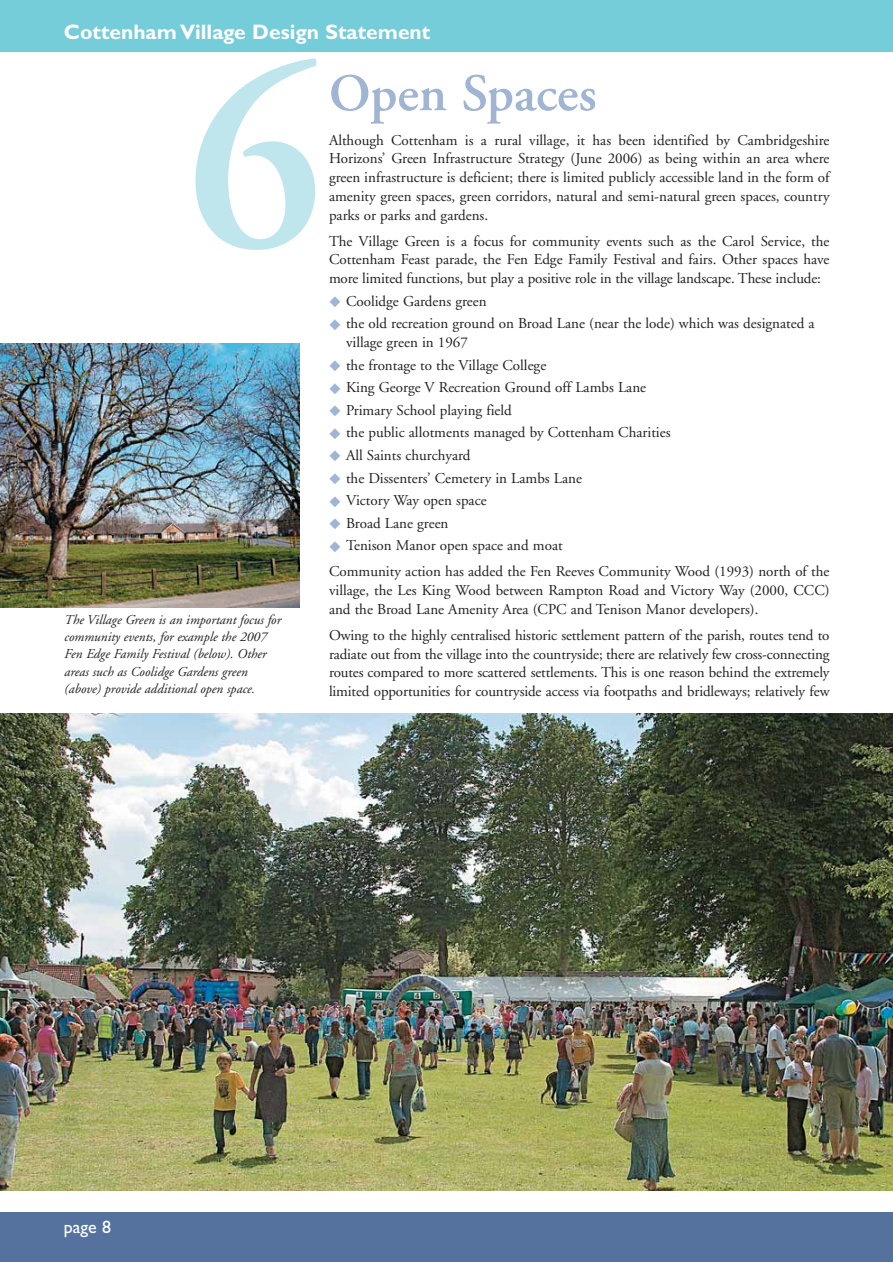
<style>
.page{position:relative;width:893px;height:1262px;background:#fff}
.page>*{position:absolute;margin:0;border:0;box-sizing:border-box;transform-origin:0 0}
.t1{font:600 270.9px "Adobe Garamond";color:#c0e6ed}
.t2{font:600 52.5px "Adobe Garamond";color:#a0b4d3}
.t3{font:700 21px "Gill Sans";color:#fff}
.t4{font:18px "Gill Sans";color:#fff}
.t5{font:15px/18.8px "Adobe Garamond";color:#231f20;text-align:justify}
.t6{font:italic 13.5px/17.2px "Adobe Garamond";color:#231f20}
.s1{color:#a0b4d3}
</style>
<div class="page">
<div style="left:0;top:0;width:892px;height:51px;background:#75cdd9"></div>
<div style="left:0;top:1212px;width:892px;height:49px;background:#54729d"></div>
<img style="left:0;top:713px;width:892px;height:478px">
<img style="left:0;top:344px;width:299px;height:263px">
<h3 class="t3" style="left:64px;top:24px;width:368px">Cottenham Village Design Statement</h3>
<h1 class="t1" style="left:185px;top:51px;width:140px">6</h1>
<p class="t6" style="left:64px;top:612px;width:218px">The Village Green is an important focus for community events, for example the 2007<br>Fen Edge Family Festival (below). Other areas such as Coolidge Gardens green (above) provide additional open space.</p>
<h2 class="t2" style="left:329px;top:72px;width:269px">Open Spaces</h2>
<p class="t5" style="left:329px;top:132px;width:502px">Although Cottenham is a rural village, it has been identified by Cambridgeshire Horizons’ Green Infrastructure Strategy (June 2006) as being within an area where green infrastructure is deficient; there is limited publicly accessible land in the form of amenity green spaces, green corridors, natural and semi-natural green spaces, country parks or parks and gardens.</p>
<p class="t5" style="left:329px;top:233px;width:502px">The Village Green is a focus for community events such as the Carol Service, the Cottenham Feast parade, the Fen Edge Family Festival and fairs. Other spaces have more limited functions, but play a positive role in the village landscape. These include:</p>
<p class="t5" style="left:329px;top:293px;width:159px"><span class="s1">◆</span> Coolidge Gardens green</p>
<p class="t5" style="left:346px;top:315px;width:470px;text-indent:-17px"><span class="s1">◆</span> the old recreation ground on Broad Lane (near the lode) which was designated a village green in 1967</p>
<p class="t5" style="left:329px;top:357px;width:219px"><span class="s1">◆</span> the frontage to the Village College</p>
<p class="t5" style="left:329px;top:379px;width:319px"><span class="s1">◆</span> King George V Recreation Ground off Lambs Lane</p>
<p class="t5" style="left:329px;top:402px;width:184px"><span class="s1">◆</span> Primary School playing field</p>
<p class="t5" style="left:329px;top:425px;width:343px"><span class="s1">◆</span> the public allotments managed by Cottenham Charities</p>
<p class="t5" style="left:329px;top:447px;width:143px"><span class="s1">◆</span> All Saints churchyard</p>
<p class="t5" style="left:329px;top:470px;width:254px"><span class="s1">◆</span> the Dissenters’ Cemetery in Lambs Lane</p>
<p class="t5" style="left:329px;top:492px;width:159px"><span class="s1">◆</span> Victory Way open space</p>
<p class="t5" style="left:329px;top:515px;width:121px"><span class="s1">◆</span> Broad Lane green</p>
<p class="t5" style="left:329px;top:534px;width:502px;line-height:26px"><span class="s1">◆</span> Tenison Manor open space and moat<br>Community action has added the Fen Reeves Community Wood (1993) north of the</p>
<p class="t5" style="left:329px;top:582px;width:502px">village, the Les King Wood between Rampton Road and Victory Way (2000, CCC) and the Broad Lane Amenity Area (CPC and Tenison Manor developers).</p>
<p class="t5" style="left:329px;top:627px;width:502px">Owing to the highly centralised historic settlement pattern of the parish, routes tend to radiate out from the village into the countryside; there are relatively few cross-connecting routes compared to more scattered settlements. This is one reason behind the extremely limited opportunities for countryside access via footpaths and bridleways; relatively few</p>
<p class="t4" style="left:64px;top:1220px;width:49px">page 8</p>
</div>
